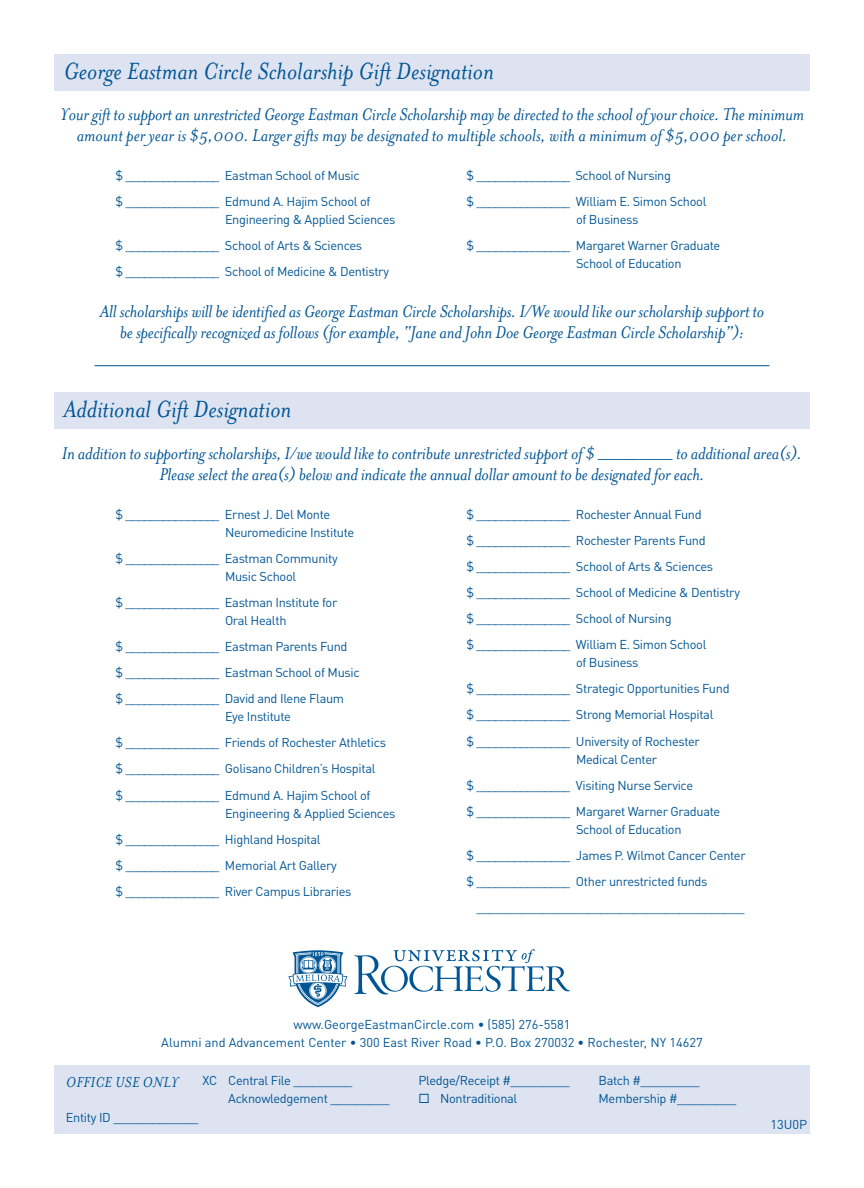
<style>
.page{position:relative;width:864px;height:1188px;background:#fff}
.page>*{position:absolute;margin:0;border:0;box-sizing:border-box;transform-origin:0 0}
.t1{font:italic 27px "Mrs Eaves";color:#005595}
.t2{font:italic 19.5px/21px "Mrs Eaves";letter-spacing:-.01em;color:#005595;text-align:center}
.t3{font:italic 16.5px "Mrs Eaves";letter-spacing:.015em;color:#005595}
.t4{font:12.75px/18px "DIN Pro";letter-spacing:-.025em;color:#005595}
.t5{font:12.75px "DIN Pro";color:#005595}
</style>
<div class="page">
<div style="left:54px;top:54px;width:756px;height:36px;background:#dde3f0"></div>
<svg style="left:354px;top:949px;width:216px;height:46px"></svg>
<svg style="left:288px;top:950px;width:59px;height:57px"></svg>
<div style="left:54px;top:1065px;width:756px;height:69px;background:#dde3f0"></div>
<div style="left:54px;top:393px;width:756px;height:36px;background:#dde3f0"></div>
<hr style="left:94px;top:365px;width:676px;height:1px;background:#005595">
<p class="t1" style="left:63px;top:56px;width:432px">George Eastman Circle Scholarship Gift Designation</p>
<p class="t2" style="left:60px;top:104px;width:746px">Your gift to support an unrestricted George Eastman Circle Scholarship may be directed to the school of your choice. The minimum amount per year is $5,000. Larger gifts may be designated to multiple schools, with a minimum of $5,000 per school.</p>
<p class="t4" style="left:116px;top:166px;width:246px">$ _______________ Eastman School of Music</p>
<p class="t4" style="left:225px;top:192px;width:172px;text-indent:-110px">$ _______________ Edmund A. Hajim School of<br>Engineering &amp; Applied Sciences</p>
<p class="t4" style="left:116px;top:236px;width:248px">$ _______________ School of Arts &amp; Sciences</p>
<p class="t4" style="left:116px;top:262px;width:275px">$ _______________ School of Medicine &amp; Dentistry</p>
<p class="t4" style="left:466px;top:166px;width:206px">$ _______________ School of Nursing</p>
<p class="t4" style="left:576px;top:192px;width:132px;text-indent:-110px">$ _______________ William E. Simon School of Business</p>
<p class="t4" style="left:576px;top:236px;width:146px;text-indent:-110px">$ _______________ Margaret Warner Graduate<br>School of Education</p>
<p class="t2" style="left:100px;top:301px;width:666px">All scholarships will be identified as George Eastman Circle Scholarships. I/We would like our scholarship support to be specifically recognized as follows (for example, “Jane and John Doe George Eastman Circle Scholarship”):</p>
<p class="t1" style="left:63px;top:395px;width:229px">Additional Gift Designation</p>
<p class="t2" style="left:62px;top:443px;width:742px">In addition to supporting scholarships, I/we would like to contribute unrestricted support of $ ___________ to additional area(s).<br>Please select the area(s) below and indicate the annual dollar amount to be designated for each.</p>
<p class="t4" style="left:225px;top:505px;width:131px;text-indent:-110px">$ _______________ Ernest J. Del Monte<br>Neuromedicine Institute</p>
<p class="t4" style="left:225px;top:549px;width:114px;text-indent:-110px">$ _______________ Eastman Community<br>Music School</p>
<p class="t4" style="left:225px;top:593px;width:114px;text-indent:-110px">$ _______________ Eastman Institute for<br>Oral Health</p>
<p class="t4" style="left:116px;top:637px;width:233px">$ _______________ Eastman Parents Fund</p>
<p class="t4" style="left:116px;top:663px;width:246px">$ _______________ Eastman School of Music</p>
<p class="t4" style="left:225px;top:689px;width:121px;text-indent:-110px">$ _______________ David and Ilene Flaum<br>Eye Institute</p>
<p class="t4" style="left:116px;top:733px;width:272px">$ _______________ Friends of Rochester Athletics</p>
<p class="t4" style="left:116px;top:759px;width:262px">$ _______________ Golisano Children’s Hospital</p>
<p class="t4" style="left:225px;top:785px;width:172px;text-indent:-110px">$ _______________ Edmund A. Hajim School of<br>Engineering &amp; Applied Sciences</p>
<p class="t4" style="left:116px;top:830px;width:207px">$ _______________ Highland Hospital</p>
<p class="t4" style="left:116px;top:856px;width:223px">$ _______________ Memorial Art Gallery</p>
<p class="t4" style="left:116px;top:882px;width:238px">$ _______________ River Campus Libraries</p>
<p class="t4" style="left:466px;top:505px;width:237px">$ _______________ Rochester Annual Fund</p>
<p class="t4" style="left:466px;top:531px;width:241px">$ _______________ Rochester Parents Fund</p>
<p class="t4" style="left:466px;top:557px;width:248px">$ _______________ School of Arts &amp; Sciences</p>
<p class="t4" style="left:466px;top:583px;width:275px">$ _______________ School of Medicine &amp; Dentistry</p>
<p class="t4" style="left:466px;top:609px;width:207px">$ _______________ School of Nursing</p>
<p class="t4" style="left:576px;top:635px;width:132px;text-indent:-110px">$ _______________ William E. Simon School of Business</p>
<p class="t4" style="left:466px;top:679px;width:265px">$ _______________ Strategic Opportunities Fund</p>
<p class="t4" style="left:466px;top:705px;width:248px">$ _______________ Strong Memorial Hospital</p>
<p class="t4" style="left:576px;top:731px;width:125px;text-indent:-110px">$ _______________ University of Rochester<br>Medical Center</p>
<p class="t4" style="left:466px;top:776px;width:228px">$ _______________ Visiting Nurse Service</p>
<p class="t4" style="left:576px;top:802px;width:146px;text-indent:-110px">$ _______________ Margaret Warner Graduate<br>School of Education</p>
<p class="t4" style="left:466px;top:846px;width:281px">$ _______________ James P. Wilmot Cancer Center</p>
<p class="t4" style="left:466px;top:872px;width:243px">$ _______________ Other unrestricted funds</p>
<p class="t4" style="left:477px;top:898px;width:269px">_________________________________________</p>
<p class="t5" style="left:294px;top:1015px;width:278px">www.GeorgeEastmanCircle.com • (585) 276-5581</p>
<p class="t5" style="left:161px;top:1033px;width:543px">Alumni and Advancement Center • 300 East River Road • P.O. Box 270032 • Rochester, NY 14627</p>
<p class="t3" style="left:66px;top:1073px;width:114px">OFFICE USE ONLY</p>
<p class="t4" style="left:202px;top:1071px;width:151px">XC Central File _________</p>
<p class="t4" style="left:418px;top:1071px;width:153px">Pledge/Receipt #_________</p>
<p class="t4" style="left:599px;top:1071px;width:103px">Batch #_________</p>
<p class="t4" style="left:228px;top:1089px;width:163px">Acknowledgement _________</p>
<p class="t4" style="left:418px;top:1089px;width:100px">◻ Nontraditional</p>
<p class="t4" style="left:599px;top:1089px;width:139px">Membership #_________</p>
<p class="t4" style="left:66px;top:1108px;width:134px">Entity ID _____________</p>
<p class="t4" style="left:771px;top:1115px;width:38px">13U0P</p>
</div>
